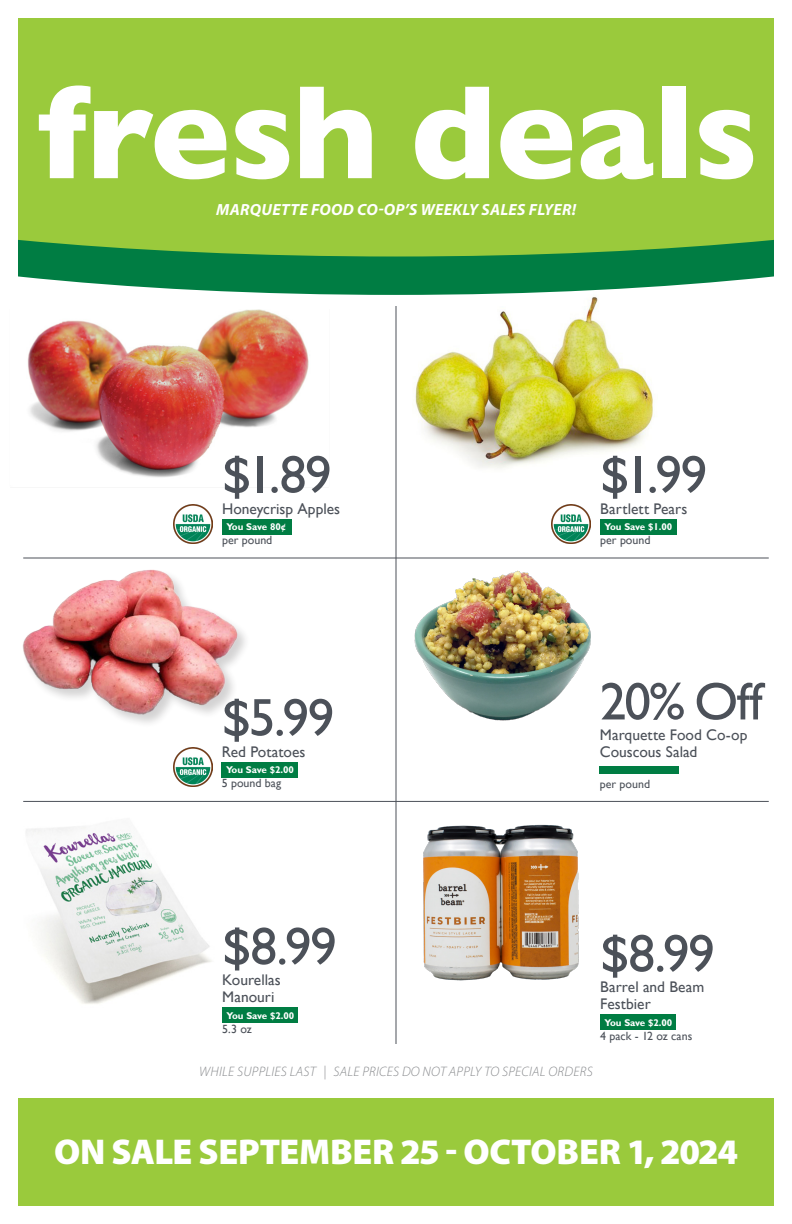
<style>
.page{position:relative;width:792px;height:1224px;background:#fff}
.page>*{position:absolute;margin:0;border:0;box-sizing:border-box;transform-origin:0 0}
.Price{font:53.3px "Gill Sans";letter-spacing:-.025em;color:#4c5159}
.t1{font:900 36px "Myriad Pro";letter-spacing:-.01em;color:#fff}
.t2{font:italic 700 16.2px "Myriad Pro";letter-spacing:.02em;color:#fff}
.Product_Name{font:15.4px "Gill Sans";color:#4c5159}
.t3{font:italic 300 13.8px "Myriad Pro";letter-spacing:.02em;color:#87898c}
.Third_Level_Information{font:11.9px "Gill Sans";color:#4c5159}
.t4{font:700 9.8px "Gill Sans";letter-spacing:-.02em;color:#fff}
</style>
<div class="page">
<img style="left:23px;top:557px;width:222px;height:166px">
<img style="left:27px;top:310px;width:282px;height:167px">
<img style="left:374px;top:536px;width:262px;height:233px">
<img style="left:23px;top:800px;width:199px;height:204px">
<img style="left:363px;top:769px;width:270px;height:269px">
<img style="left:395px;top:296px;width:258px;height:232px">
<svg style="left:18px;top:257px;width:756px;height:38px;fill:#007d43"></svg>
<div style="left:18px;top:18px;width:756px;height:239px;background:#9aca3c"></div>
<svg style="left:39px;top:85px;width:187px;height:94px"></svg>
<svg style="left:235px;top:110px;width:54px;height:69px"></svg>
<svg style="left:300px;top:87px;width:72px;height:91px"></svg>
<svg style="left:415px;top:87px;width:74px;height:92px"></svg>
<svg style="left:500px;top:110px;width:72px;height:69px"></svg>
<svg style="left:581px;top:110px;width:72px;height:69px"></svg>
<div style="left:662px;top:87px;width:24px;height:91px;background:#fff"></div>
<svg style="left:699px;top:110px;width:54px;height:69px"></svg>
<div style="left:18px;top:1098px;width:756px;height:108px;background:#9aca3c"></div>
<hr style="left:396px;top:306px;width:1px;height:738px;background:#4c5159">
<hr style="left:23px;top:558px;width:746px;height:1px;background:#4c5159">
<hr style="left:23px;top:801px;width:746px;height:1px;background:#4c5159">
<div style="left:600px;top:519px;width:77px;height:15px;background:#007d43"></div>
<img style="left:552px;top:505px;width:39px;height:39px">
<div style="left:222px;top:762px;width:76px;height:15px;background:#007d43"></div>
<img style="left:174px;top:748px;width:38px;height:39px">
<div style="left:222px;top:519px;width:69px;height:15px;background:#007d43"></div>
<img style="left:174px;top:505px;width:39px;height:39px">
<div style="left:600px;top:766px;width:79px;height:8px;background:#007d43"></div>
<div style="left:600px;top:1015px;width:75px;height:15px;background:#007d43"></div>
<div style="left:222px;top:1008px;width:75px;height:15px;background:#007d43"></div>
<p class="t2" style="left:216px;top:199px;width:361px">MARQUETTE FOOD CO-OP’S WEEKLY SALES FLYER!</p>
<p class="Price" style="left:222px;top:444px;width:111px">$1.89</p>
<p class="Product_Name" style="left:222px;top:499px;width:120px">Honeycrisp Apples</p>
<p class="Third_Level_Information" style="left:222px;top:533px;width:52px">per pound</p>
<p class="t4" style="left:227px;top:521px;width:61px">You Save 80¢</p>
<p class="Price" style="left:222px;top:687px;width:114px">$5.99</p>
<p class="Product_Name" style="left:222px;top:742px;width:85px">Red Potatoes</p>
<p class="Third_Level_Information" style="left:222px;top:776px;width:61px">5 pound bag</p>
<p class="t4" style="left:226px;top:764px;width:69px">You Save $2.00</p>
<p class="Price" style="left:222px;top:915px;width:116px">$8.99</p>
<p class="Product_Name" style="left:222px;top:971px;width:60px">Kourellas</p>
<p class="Product_Name" style="left:222px;top:988px;width:54px">Manouri</p>
<p class="Third_Level_Information" style="left:222px;top:1022px;width:31px">5.3 oz</p>
<p class="t4" style="left:227px;top:1009px;width:69px">You Save $2.00</p>
<p class="Price" style="left:600px;top:444px;width:108px">$1.99</p>
<p class="Product_Name" style="left:600px;top:499px;width:89px">Bartlett Pears</p>
<p class="Third_Level_Information" style="left:600px;top:533px;width:52px">per pound</p>
<p class="t4" style="left:605px;top:521px;width:69px">You Save $1.00</p>
<p class="Price" style="left:600px;top:671px;width:164px">20% Off</p>
<p class="Product_Name" style="left:600px;top:726px;width:149px">Marquette Food Co-op</p>
<p class="Product_Name" style="left:600px;top:743px;width:99px">Couscous Salad</p>
<p class="Third_Level_Information" style="left:600px;top:777px;width:52px">per pound</p>
<p class="Price" style="left:600px;top:923px;width:116px">$8.99</p>
<p class="Product_Name" style="left:600px;top:978px;width:106px">Barrel and Beam</p>
<p class="Product_Name" style="left:600px;top:995px;width:52px">Festbier</p>
<p class="Third_Level_Information" style="left:600px;top:1029px;width:94px">4 pack - 12 oz cans</p>
<p class="t4" style="left:605px;top:1016px;width:69px">You Save $2.00</p>
<p class="t3" style="left:199px;top:1063px;width:395px">WHILE SUPPLIES LAST | SALE PRICES DO NOT APPLY TO SPECIAL ORDERS</p>
<p class="t1" style="left:54px;top:1132px;width:685px">ON SALE SEPTEMBER 25 - OCTOBER 1, 2024</p>
</div>
